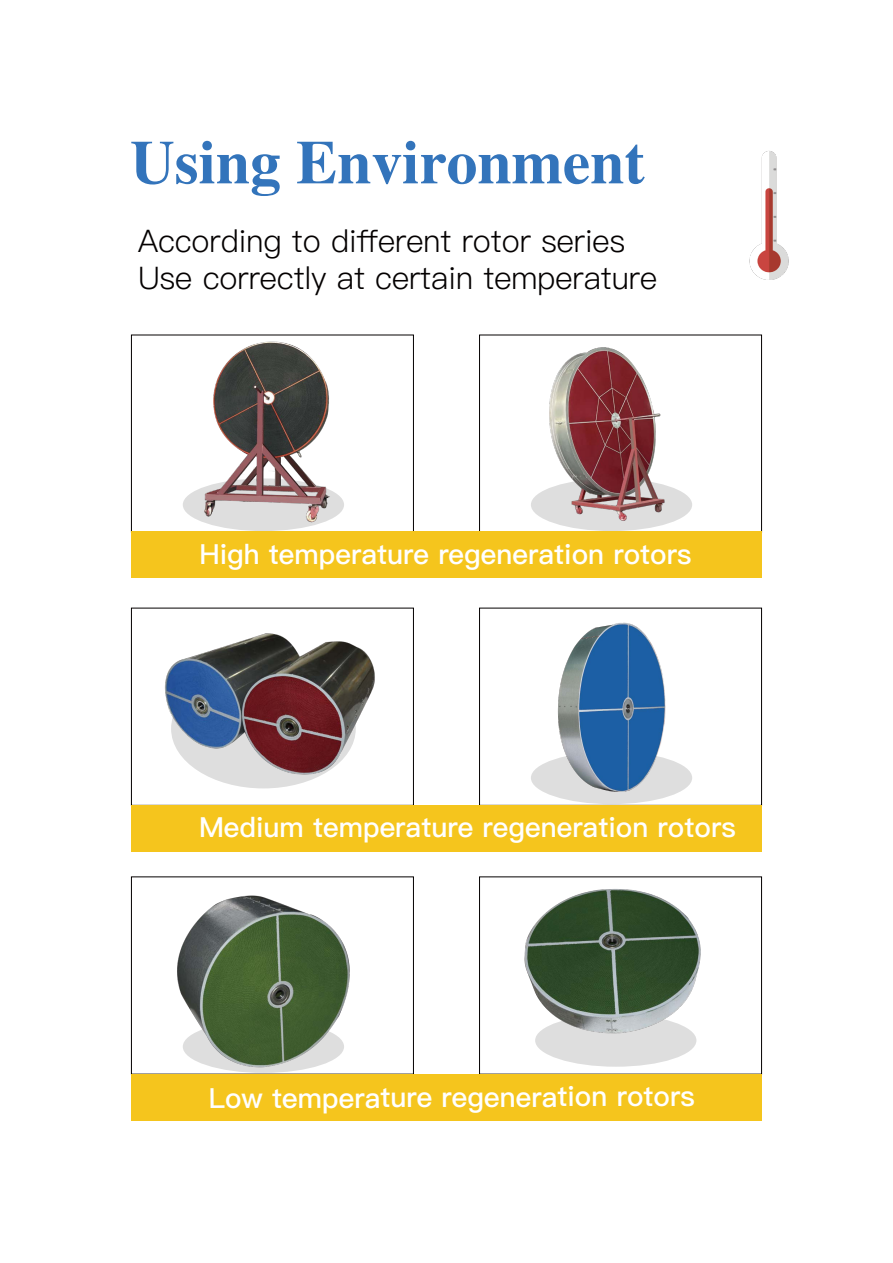
<style>
.page{position:relative;width:893px;height:1263px;background:#fff}
.page>*{position:absolute;margin:0;border:0;box-sizing:border-box;transform-origin:0 0}
.t1{font:61.5px "CT Biao Song SJ";color:#3374bb}
.t2{font:31.2px/37.3px "Ping Fang SC Regular";color:#040000}
.t3{font:27.75px "Ping Fang SC Bold";color:#fff}
</style>
<div class="page">
<img style="left:749px;top:151px;width:40px;height:129px">
<img style="left:156px;top:334px;width:232px;height:197px">
<div style="left:531px;top:478px;width:161px;height:53px;background:#dedede;border-radius:50%"></div>
<div style="left:479px;top:608px;width:283px;height:198px;border:1px solid #040000"></div>
<div style="left:531px;top:751px;width:161px;height:53px;background:#dedede;border-radius:50%"></div>
<div style="left:535px;top:1014px;width:161px;height:53px;background:#dedede;border-radius:50%"></div>
<img style="left:130px;top:607px;width:284px;height:199px">
<div style="left:131px;top:876px;width:283px;height:198px;border:1px solid #040000"></div>
<div style="left:479px;top:876px;width:283px;height:198px;border:1px solid #040000"></div>
<img style="left:169px;top:876px;width:189px;height:198px">
<div style="left:131px;top:531px;width:630px;height:47px;background:#f5c51d"></div>
<div style="left:131px;top:805px;width:630px;height:46px;background:#f5c51d"></div>
<div style="left:131px;top:1074px;width:630px;height:47px;background:#f5c51d"></div>
<img style="left:540px;top:334px;width:132px;height:190px">
<img style="left:551px;top:622px;width:121px;height:175px">
<img style="left:484px;top:876px;width:243px;height:171px">
<h1 class="t1" style="left:130px;top:131px;width:516px">Using Environment</h1>
<p class="t2" style="left:138px;top:222px;width:520px">According to different rotor series<br>Use correctly at certain temperature</p>
<p class="t3" style="left:199px;top:537px;width:494px">High temperature regeneration rotors</p>
<p class="t3" style="left:199px;top:811px;width:538px">Medium temperature regeneration rotors</p>
<p class="t3" style="left:209px;top:1080px;width:488px">Low temperature regeneration rotors</p>
</div>
